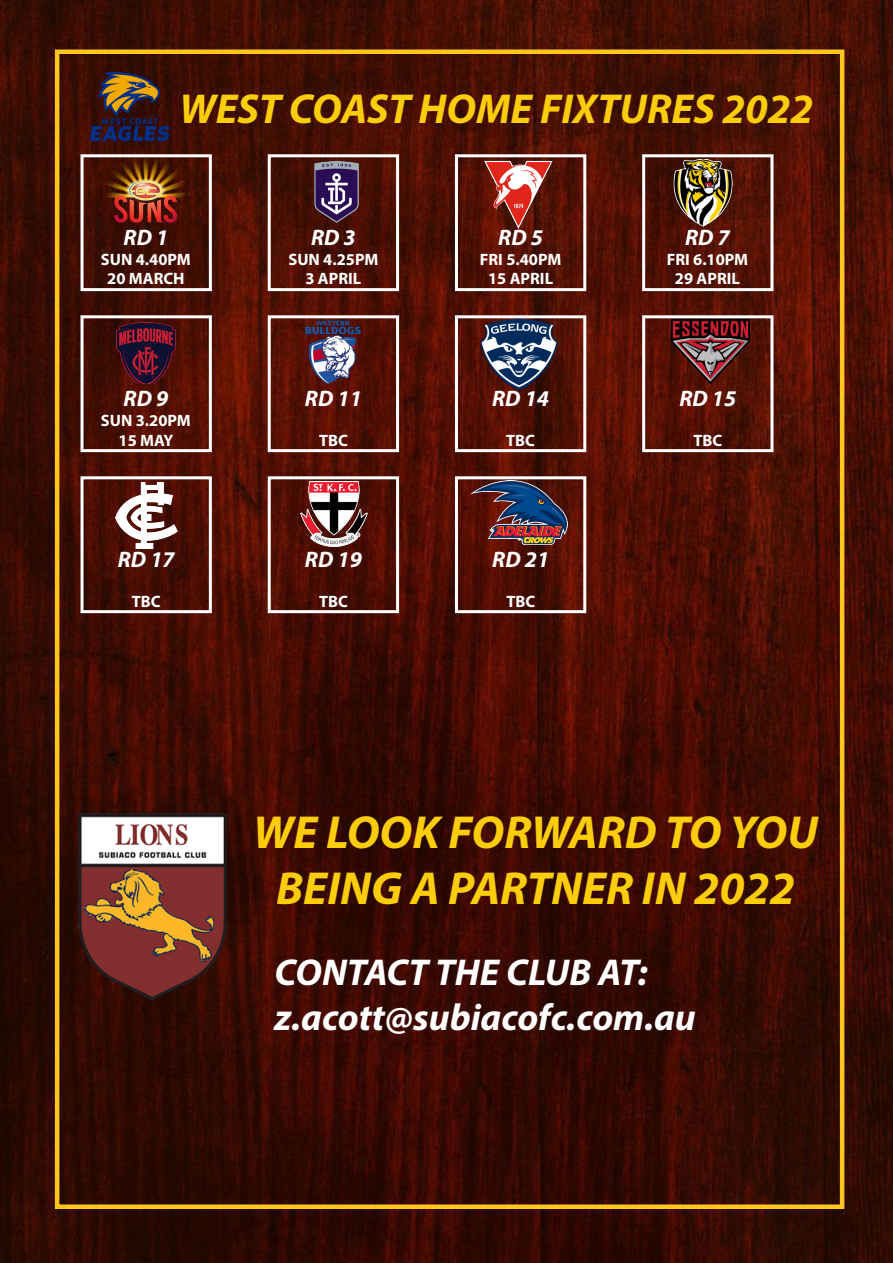
<style>
.page{position:relative;width:893px;height:1263px;background:#fff}
.page>*{position:absolute;margin:0;border:0;box-sizing:border-box;transform-origin:0 0}
.t1{font:italic 700 46.5px/55.8px "Myriad Pro";color:#fccd0a;text-align:center}
.t2{font:italic 700 42px "Myriad Pro";color:#fccd0a}
.t3{font:italic 700 37.5px "Myriad Pro";color:#fff}
.t4{font:italic 700 22.5px "Myriad Pro";color:#fff}
.t5{font:700 16.5px "Myriad Pro";color:#fff}
</style>
<div class="page">
<img style="left:0;top:0;width:893px;height:1263px">
<div style="left:55px;top:50px;width:789px;height:1159px;border:4px solid #ffc61e"></div>
<img style="left:30px;top:810px;width:207px;height:193px">
<img style="left:90px;top:72px;width:79px;height:68px">
<div style="left:81px;top:154px;width:131px;height:137px;border:3px solid #fff"></div>
<div style="left:268px;top:154px;width:131px;height:137px;border:3px solid #fff"></div>
<img style="left:485px;top:158px;width:67px;height:70px">
<div style="left:455px;top:154px;width:131px;height:137px;border:3px solid #fff"></div>
<div style="left:642px;top:154px;width:131px;height:137px;border:3px solid #fff"></div>
<div style="left:81px;top:315px;width:131px;height:137px;border:3px solid #fff"></div>
<div style="left:268px;top:315px;width:131px;height:137px;border:3px solid #fff"></div>
<img style="left:481px;top:320px;width:76px;height:83px">
<div style="left:455px;top:315px;width:131px;height:137px;border:3px solid #fff"></div>
<div style="left:642px;top:315px;width:131px;height:137px;border:3px solid #fff"></div>
<img style="left:115px;top:482px;width:63px;height:67px">
<div style="left:81px;top:476px;width:131px;height:137px;border:3px solid #fff"></div>
<div style="left:268px;top:476px;width:131px;height:137px;border:3px solid #fff"></div>
<div style="left:455px;top:476px;width:131px;height:137px;border:3px solid #fff"></div>
<img style="left:116px;top:323px;width:60px;height:61px">
<img style="left:674px;top:160px;width:59px;height:68px">
<img style="left:295px;top:162px;width:83px;height:64px">
<img style="left:470px;top:481px;width:97px;height:64px">
<img style="left:106px;top:159px;width:79px;height:64px">
<img style="left:306px;top:320px;width:55px;height:64px">
<img style="left:301px;top:482px;width:67px;height:64px">
<img style="left:671px;top:320px;width:78px;height:64px">
<p class="t2" style="left:179px;top:82px;width:635px">WEST COAST HOME FIXTURES 2022</p>
<p class="t4" style="left:124px;top:223px;width:46px">RD 1</p>
<p class="t5" style="left:101px;top:248px;width:91px">SUN 4.40PM</p>
<p class="t5" style="left:107px;top:268px;width:79px">20 MARCH</p>
<p class="t4" style="left:124px;top:384px;width:46px">RD 9</p>
<p class="t5" style="left:101px;top:409px;width:91px">SUN 3.20PM</p>
<p class="t5" style="left:119px;top:429px;width:56px">15 MAY</p>
<p class="t4" style="left:118px;top:545px;width:58px">RD 17</p>
<p class="t5" style="left:132px;top:590px;width:30px">TBC</p>
<p class="t4" style="left:311px;top:223px;width:46px">RD 3</p>
<p class="t5" style="left:288px;top:248px;width:91px">SUN 4.25PM</p>
<p class="t5" style="left:305px;top:268px;width:57px">3 APRIL</p>
<p class="t4" style="left:305px;top:384px;width:58px">RD 11</p>
<p class="t5" style="left:319px;top:429px;width:30px">TBC</p>
<p class="t4" style="left:305px;top:545px;width:58px">RD 19</p>
<p class="t5" style="left:319px;top:590px;width:30px">TBC</p>
<p class="t4" style="left:498px;top:223px;width:46px">RD 5</p>
<p class="t5" style="left:480px;top:248px;width:83px">FRI 5.40PM</p>
<p class="t5" style="left:488px;top:268px;width:66px">15 APRIL</p>
<p class="t4" style="left:492px;top:384px;width:58px">RD 14</p>
<p class="t5" style="left:506px;top:429px;width:30px">TBC</p>
<p class="t4" style="left:492px;top:545px;width:58px">RD 21</p>
<p class="t5" style="left:506px;top:590px;width:30px">TBC</p>
<p class="t4" style="left:685px;top:223px;width:46px">RD 7</p>
<p class="t5" style="left:667px;top:248px;width:83px">FRI 6.10PM</p>
<p class="t5" style="left:675px;top:268px;width:66px">29 APRIL</p>
<p class="t4" style="left:679px;top:384px;width:58px">RD 15</p>
<p class="t5" style="left:693px;top:429px;width:30px">TBC</p>
<p class="t1" style="left:253px;top:803px;width:566px">WE LOOK FORWARD TO YOU<br>BEING A PARTNER IN 2022</p>
<p class="t3" style="left:275px;top:948px;width:375px">CONTACT THE CLUB AT:</p>
<p class="t3" style="left:275px;top:993px;width:423px">z.acott@subiacofc.com.au</p>
</div>
